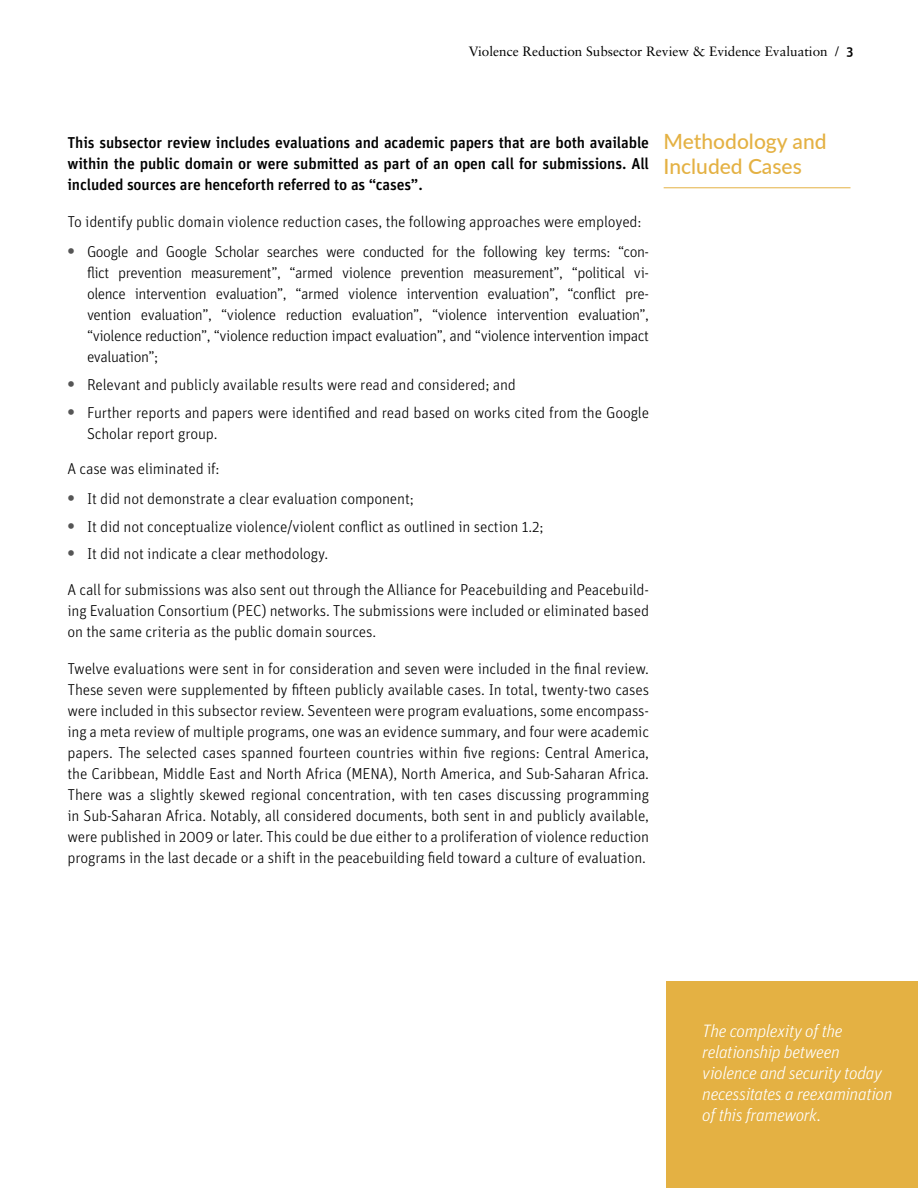
<style>
.page{position:relative;width:918px;height:1188px;background:#fff}
.page>*{position:absolute;margin:0;border:0;box-sizing:border-box;transform-origin:0 0}
.t1{font:500 21px/25.2px "Lato";color:#e4b143}
.t2{font:italic 300 18px/21px "Unit";letter-spacing:-.025em;color:#fff}
.t3{font:300 15.75px/21px "Unit";letter-spacing:-.01em;color:#000;text-align:justify}
.t4{font:500 15.75px/21px "Unit";letter-spacing:-.01em;color:#000;text-align:justify}
.t5{font:13.5px "Sabon";color:#000}
.s1{font-family:"Unit";font-weight:500}
.s2{font-weight:700;font-size:18px;color:#555}
.s3{font-style:normal}
</style>
<div class="page">
<hr style="left:664px;top:188px;width:186px;height:1px;background:#e4b143">
<div style="left:666px;top:981px;width:252px;height:207px;background:#e4b143"></div>
<p class="t5" style="left:469px;top:43px;width:386px">Violence Reduction Subsector Review &amp; Evidence Evaluation / <span class="s1">3</span></p>
<p class="t4" style="left:68px;top:131px;width:583px">This subsector review includes evaluations and academic papers that are both available within the public domain or were submitted as part of an open call for submissions. All included sources are henceforth referred to as “cases”.</p>
<p class="t3" style="left:68px;top:211px;width:576px">To identify public domain violence reduction cases, the following approaches were employed:</p>
<p class="t3" style="left:87px;top:241px;width:564px;text-indent:-20px"><span class="s2">•</span> Google and Google Scholar searches were conducted for the following key terms: “con&shy;flict prevention measurement”, “armed violence prevention measurement”, “political vi&shy;olence intervention evaluation”, “armed violence intervention evaluation”, “conflict pre&shy;vention evaluation”, “violence reduction evaluation”, “violence intervention evaluation”, “violence reduction”, “violence reduction impact evaluation”, and “violence intervention impact evaluation”;</p>
<p class="t3" style="left:68px;top:374px;width:450px"><span class="s2">•</span> Relevant and publicly available results were read and considered; and</p>
<p class="t3" style="left:87px;top:401px;width:564px;text-indent:-20px"><span class="s2">•</span> Further reports and papers were identified and read based on works cited from the Google<br>Scholar report group.</p>
<p class="t3" style="left:68px;top:458px;width:154px">A case was eliminated if:</p>
<p class="t3" style="left:68px;top:488px;width:348px"><span class="s2">•</span> It did not demonstrate a clear evaluation component;</p>
<p class="t3" style="left:68px;top:515px;width:478px"><span class="s2">•</span> It did not conceptualize violence/violent conflict as outlined in section 1.2;</p>
<p class="t3" style="left:68px;top:543px;width:262px"><span class="s2">•</span> It did not indicate a clear methodology.</p>
<p class="t3" style="left:68px;top:578px;width:583px">A call for submissions was also sent out through the Alliance for Peacebuilding and Peacebuild&shy;ing Evaluation Consortium (PEC) networks. The submissions were included or eliminated based on the same criteria as the public domain sources.</p>
<p class="t3" style="left:68px;top:658px;width:583px">Twelve evaluations were sent in for consideration and seven were included in the final review.<br>These seven were supplemented by fifteen publicly available cases. In total, twenty-two cases were included in this subsector review. Seventeen were program evaluations, some encompass&shy;ing a meta review of multiple programs, one was an evidence summary, and four were academic papers. The selected cases spanned fourteen countries within five regions: Central America, the Caribbean, Middle East and North Africa (MENA), North America, and Sub-Saharan Africa.<br>There was a slightly skewed regional concentration, with ten cases discussing programming in Sub-Saharan Africa. Notably, all considered documents, both sent in and publicly available, were published in 2009 or later. This could be due either to a proliferation of violence reduction programs in the last decade or a shift in the peacebuilding field toward a culture of evaluation.</p>
<h1 class="t1" style="left:664px;top:128px;width:164px">Methodology and<br>Included Cases</h1>
<p class="t2" style="left:702px;top:1020px;width:192px">The complexity of the relationship between violence and security today necessitates a reexamination of this framework<span class="s3">.</span></p>
</div>
